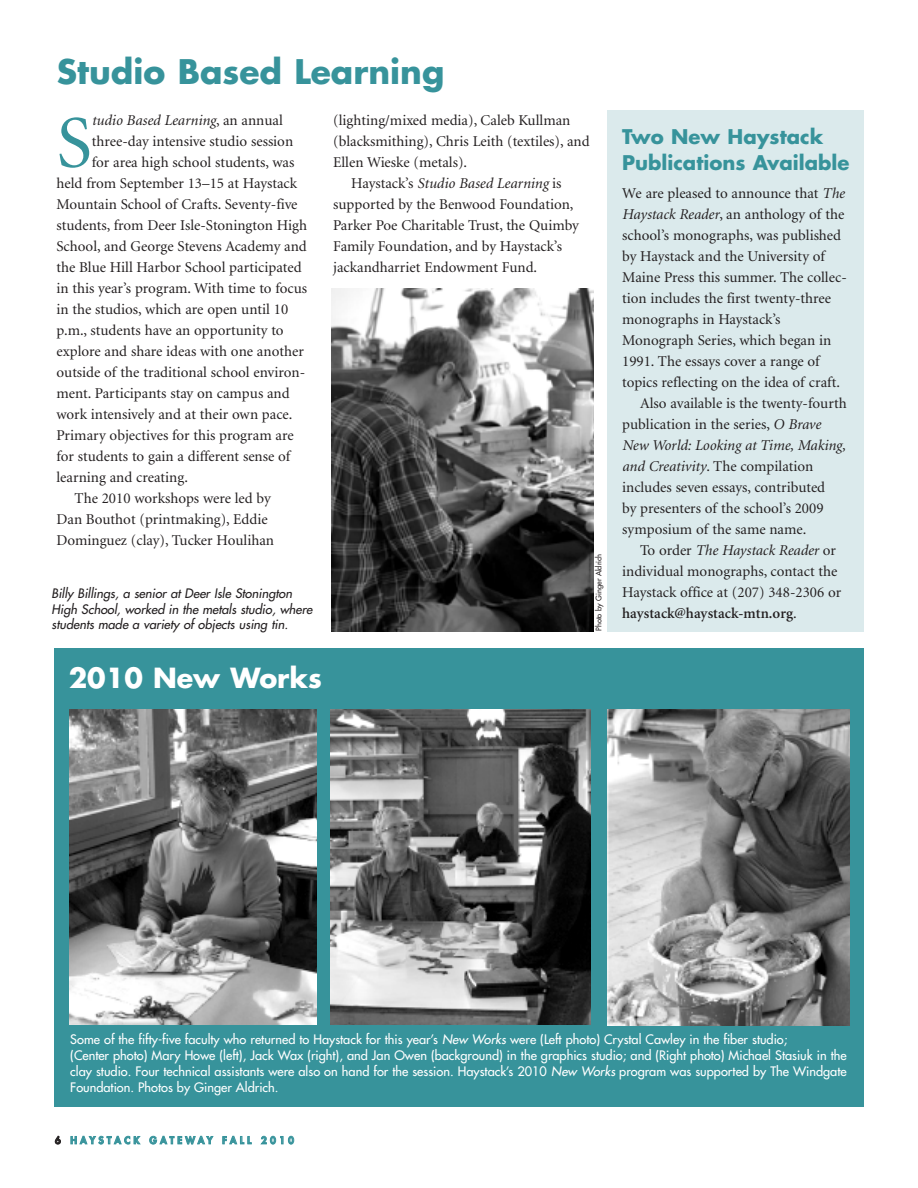
<style>
.page{position:relative;width:918px;height:1188px;background:#fff}
.page>*{position:absolute;margin:0;border:0;box-sizing:border-box;transform-origin:0 0}
.t1{font:74.1px "Minion";color:#37939b}
.t2{font:700 33px "Futura";color:#37939b}
.t3{font:700 27px "Futura";color:#fff}
.t4{font:700 19.65px/26.2px "Futura";color:#37939b}
.t5{font:15px "Minion";color:#231f20}
.t6{font:italic 15px "Minion";color:#231f20}
.t7{font:600 15px "Minion";color:#231f20}
.t8{font:12.75px/15.8px "Futura";color:#fff}
.t9{font:italic 12.75px/15.8px "Futura";color:#231f20}
.t10{font:800 9.9px "Futura";letter-spacing:.33em;color:#37939b}
.t11{font:7.5px "Futura";color:#231f20}
.s1{font-style:normal}
.s2{font-style:italic}
.s3{font-weight:400}
.s4{color:#231f20}
</style>
<div class="page">
<img style="left:332px;top:288px;width:262px;height:343px">
<div style="left:54px;top:648px;width:810px;height:459px;background:#37939b"></div>
<img style="left:69px;top:709px;width:247px;height:315px">
<img style="left:331px;top:709px;width:260px;height:316px">
<img style="left:608px;top:710px;width:241px;height:315px">
<div style="left:608px;top:111px;width:256px;height:521px;background:#dbeaec"></div>
<h2 class="t2" style="left:57px;top:57px;width:389px">Studio Based Learning</h2>
<h1 class="t1" style="left:57px;top:114px;width:37px">S</h1>
<p class="t6" style="left:92px;top:114px;width:193px">tudio Based Learning<span class="s1">, an annual</span></p>
<p class="t5" style="left:92px;top:135px;width:203px">three-day intensive studio session</p>
<p class="t5" style="left:92px;top:156px;width:204px">for area high school students, was</p>
<p class="t5" style="left:57px;top:177px;width:242px">held from September 13–15 at Haystack</p>
<p class="t5" style="left:57px;top:198px;width:243px">Mountain School of Crafts. Seventy-five</p>
<p class="t5" style="left:57px;top:219px;width:252px">students, from Deer Isle-Stonington High</p>
<p class="t5" style="left:57px;top:240px;width:252px">School, and George Stevens Academy and</p>
<p class="t5" style="left:57px;top:261px;width:247px">the Blue Hill Harbor School participated</p>
<p class="t5" style="left:57px;top:282px;width:252px">in this year’s program. With time to focus</p>
<p class="t5" style="left:57px;top:303px;width:233px">in the studios, which are open until 10</p>
<p class="t5" style="left:57px;top:324px;width:229px">p.m., students have an opportunity to</p>
<p class="t5" style="left:57px;top:345px;width:249px">explore and share ideas with one another</p>
<p class="t5" style="left:57px;top:366px;width:250px">outside of the traditional school environ-</p>
<p class="t5" style="left:57px;top:387px;width:235px">ment. Participants stay on campus and</p>
<p class="t5" style="left:57px;top:408px;width:237px">work intensively and at their own pace.</p>
<p class="t5" style="left:57px;top:429px;width:239px">Primary objectives for this program are</p>
<p class="t5" style="left:57px;top:450px;width:235px">for students to gain a different sense of</p>
<p class="t5" style="left:57px;top:471px;width:133px">learning and creating.</p>
<p class="t5" style="left:75px;top:492px;width:198px">The 2010 workshops were led by</p>
<p class="t5" style="left:57px;top:513px;width:213px">Dan Bouthot (printmaking), Eddie</p>
<p class="t5" style="left:57px;top:534px;width:219px">Dominguez (clay), Tucker Houlihan</p>
<p class="t9" style="left:52px;top:586px;width:262px">Billy Billings, a senior at Deer Isle Stonington<br>High School, worked in the metals studio, where students made a variety of objects using tin.</p>
<h3 class="t3" style="left:69px;top:665px;width:255px">2010 New Works</h3>
<p class="t5" style="left:333px;top:114px;width:239px">(lighting/mixed media), Caleb Kullman</p>
<p class="t5" style="left:333px;top:135px;width:258px">(blacksmithing), Chris Leith (textiles), and</p>
<p class="t5" style="left:333px;top:156px;width:136px">Ellen Wieske (metals).</p>
<p class="t6" style="left:351px;top:177px;width:212px"><span class="s1">Haystack’s</span> Studio Based Learning <span class="s1">is</span></p>
<p class="t5" style="left:333px;top:198px;width:242px">supported by the Benwood Foundation,</p>
<p class="t5" style="left:333px;top:219px;width:247px">Parker Poe Charitable Trust, the Quimby</p>
<p class="t5" style="left:333px;top:240px;width:230px">Family Foundation, and by Haystack’s</p>
<p class="t5" style="left:333px;top:261px;width:206px">jackandharriet Endowment Fund.</p>
<p class="t11" style="left:595px;top:631px;width:79px;rotate:-90deg">Photo by Ginger Aldrich</p>
<h3 class="t4" style="left:622px;top:125px;width:229px">Two New Haystack<br>Publications Available</h3>
<p class="t5" style="left:622px;top:187px;width:224px">We are pleased to announce that <span class="s2">The</span></p>
<p class="t5" style="left:622px;top:208px;width:224px"><span class="s2">Haystack Reader</span>, an anthology of the</p>
<p class="t5" style="left:622px;top:229px;width:221px">school’s monographs, was published</p>
<p class="t5" style="left:622px;top:250px;width:204px">by Haystack and the University of</p>
<p class="t5" style="left:622px;top:271px;width:226px">Maine Press this summer. The collec-</p>
<p class="t5" style="left:622px;top:292px;width:210px">tion includes the first twenty-three</p>
<p class="t5" style="left:622px;top:313px;width:160px">monographs in Haystack’s</p>
<p class="t5" style="left:622px;top:334px;width:211px">Monograph Series, which began in</p>
<p class="t5" style="left:622px;top:355px;width:199px">1991. The essays cover a range of</p>
<p class="t5" style="left:622px;top:376px;width:219px">topics reflecting on the idea of craft.</p>
<p class="t5" style="left:640px;top:397px;width:208px">Also available is the twenty-fourth</p>
<p class="t5" style="left:622px;top:418px;width:200px">publication in the series, <span class="s2">O Brave</span></p>
<p class="t6" style="left:622px;top:439px;width:225px">New World: Looking at Time, Making,</p>
<p class="t5" style="left:622px;top:460px;width:193px"><span class="s2">and Creativity</span>. The compilation</p>
<p class="t5" style="left:622px;top:481px;width:205px">includes seven essays, contributed</p>
<p class="t5" style="left:622px;top:502px;width:203px">by presenters of the school’s 2009</p>
<p class="t5" style="left:622px;top:523px;width:186px">symposium of the same name.</p>
<p class="t6" style="left:640px;top:544px;width:197px"><span class="s1">To order</span> The Haystack Reader <span class="s1">or</span></p>
<p class="t5" style="left:622px;top:565px;width:217px">individual monographs, contact the</p>
<p class="t5" style="left:622px;top:586px;width:221px">Haystack office at (207) 348-2306 or</p>
<p class="t7" style="left:622px;top:607px;width:176px">haystack@haystack-mtn.org<span class="s3">.</span></p>
<p class="t8" style="left:70px;top:1033px;width:778px">Some of the fifty-five faculty who returned to Haystack for this year’s <span class="s2">New Works</span> were (Left photo) Crystal Cawley in the fiber studio;<br>(Center photo) Mary Howe (left), Jack Wax (right), and Jan Owen (background) in the graphics studio; and (Right photo) Michael Stasiuk in the clay studio. Four technical assistants were also on hand for the session. Haystack’s 2010 <span class="s2">New Works</span> program was supported by The Windgate Foundation. Photos by Ginger Aldrich.</p>
<p class="t10" style="left:55px;top:1135px;width:240px"><span class="s4">6</span> HAYSTACK GATEWAY FALL 2010</p>
</div>
